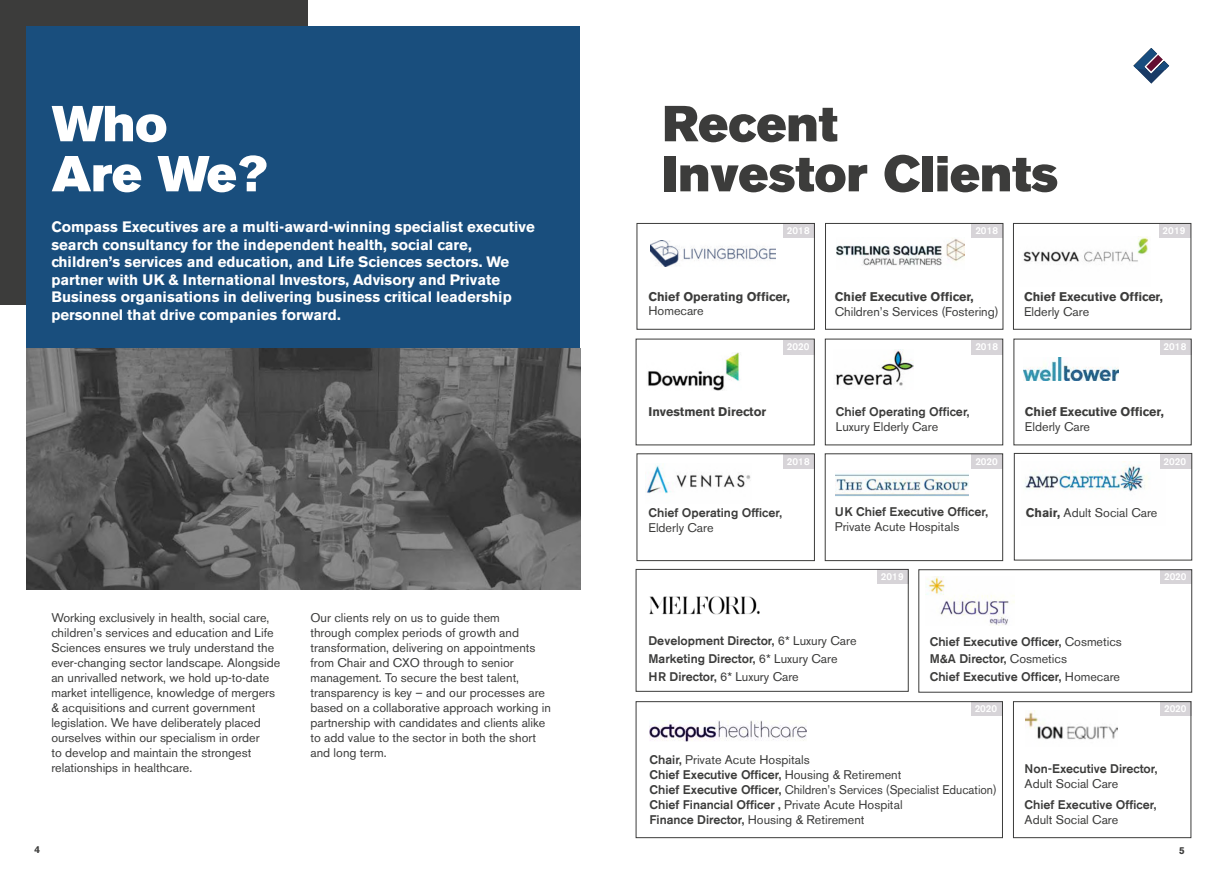
<style>
.page{position:relative;width:1219px;height:869px;background:#fff}
.page>*{position:absolute;margin:0;border:0;box-sizing:border-box;transform-origin:0 0}
.t1{font:50px/50px "Akzidenz Grotesk BE Super";color:#3c3c3b}
.t2{font:50px/50px "Akzidenz Grotesk BE Super";letter-spacing:-.01em;color:#fff}
.t3{font:700 15px/17.5px "Akzidenz Grotesk BE";color:#fff}
.t4{font:12.5px/15px "Akzidenz Grotesk BE";color:#3c3c3b}
.t5{font:500 12.5px/17.9px "Akzidenz Grotesk BE";color:#3c3c3b}
.t6{font:700 12.5px "Akzidenz Grotesk BE";color:#3c3c3b}
.t7{font:500 10px "Akzidenz Grotesk BE";color:#fff}
.t8{font:700 10px "Akzidenz Grotesk BE";color:#3c3c3b}
.s1{font-weight:700}
.s2{font-weight:400}
.s3{font-weight:500}
</style>
<div class="page">
<div style="left:971px;top:701px;width:31px;height:15px;background:#d7d4d8"></div>
<div style="left:877px;top:569px;width:32px;height:15px;background:#d7d4d8"></div>
<div style="left:1160px;top:569px;width:32px;height:15px;background:#d7d4d8"></div>
<div style="left:1160px;top:701px;width:32px;height:15px;background:#d7d4d8"></div>
<img style="left:645px;top:464px;width:106px;height:29px">
<img style="left:835px;top:474px;width:134px;height:22px">
<img style="left:1025px;top:461px;width:140px;height:31px">
<div style="left:783px;top:454px;width:32px;height:14px;background:#d7d4d8"></div>
<div style="left:972px;top:454px;width:31px;height:14px;background:#d7d4d8"></div>
<div style="left:1160px;top:454px;width:31px;height:14px;background:#d7d4d8"></div>
<div style="left:783px;top:339px;width:32px;height:15px;background:#d7d4d8"></div>
<div style="left:972px;top:339px;width:31px;height:15px;background:#d7d4d8"></div>
<div style="left:1159px;top:223px;width:31px;height:15px;background:#d7d4d8"></div>
<div style="left:1160px;top:339px;width:31px;height:15px;background:#d7d4d8"></div>
<div style="left:783px;top:223px;width:32px;height:15px;background:#d7d4d8"></div>
<div style="left:0;top:0;width:308px;height:304px;background:#3c3c3b"></div>
<div style="left:27px;top:27px;width:553px;height:545px;background:#194e7d"></div>
<img style="left:27px;top:348px;width:553px;height:241px">
<div style="left:1013px;top:223px;width:178px;height:106px;border:1px solid #3c3c3b"></div>
<img style="left:837px;top:238px;width:127px;height:28px">
<div style="left:825px;top:338px;width:178px;height:107px;border:1px solid #3c3c3b"></div>
<img style="left:836px;top:349px;width:78px;height:37px">
<img style="left:1023px;top:236px;width:126px;height:26px">
<div style="left:637px;top:223px;width:178px;height:106px;border:1px solid #3c3c3b"></div>
<img style="left:651px;top:241px;width:124px;height:25px">
<img style="left:647px;top:352px;width:93px;height:38px">
<img style="left:1023px;top:357px;width:96px;height:24px">
<div style="left:1013px;top:701px;width:178px;height:136px;border:1px solid #3c3c3b"></div>
<div style="left:636px;top:701px;width:367px;height:136px;border:1px solid #3c3c3b"></div>
<img style="left:1025px;top:710px;width:92px;height:30px">
<img style="left:649px;top:720px;width:158px;height:20px">
<div style="left:637px;top:453px;width:178px;height:107px;border:1px solid #3c3c3b"></div>
<div style="left:825px;top:453px;width:178px;height:107px;border:1px solid #3c3c3b"></div>
<div style="left:1014px;top:453px;width:178px;height:107px;border:1px solid #3c3c3b"></div>
<div style="left:918px;top:569px;width:274px;height:123px;border:1px solid #3c3c3b"></div>
<img style="left:926px;top:576px;width:88px;height:49px">
<div style="left:636px;top:569px;width:273px;height:122px;border:1px solid #3c3c3b"></div>
<img style="left:649px;top:596px;width:111px;height:19px">
<img style="left:1137px;top:70px;width:28px;height:14px">
<img style="left:1133px;top:48px;width:36px;height:22px">
<img style="left:1146px;top:55px;width:17px;height:16px">
<div style="left:972px;top:223px;width:31px;height:15px;background:#d7d4d8"></div>
<div style="left:825px;top:223px;width:178px;height:106px;border:1px solid #3c3c3b"></div>
<h1 class="t2" style="left:52px;top:104px;width:217px">Who<br>Are We?</h1>
<h1 class="t1" style="left:663px;top:104px;width:397px">Recent<br>Investor Clients</h1>
<p class="t3" style="left:51px;top:220px;width:485px">Compass Executives are a multi-award-winning specialist executive search consultancy for the independent health, social care, children’s services and education, and Life Sciences sectors. We partner with UK &amp; International Investors, Advisory and Private Business organisations in delivering business critical leadership personnel that drive companies forward.</p>
<p class="t4" style="left:51px;top:611px;width:230px">Working exclusively in health, social care, children’s services and education and Life Sciences ensures we truly understand the ever-changing sector landscape. Alongside an unrivalled network, we hold up-to-date market intelligence, knowledge of mergers &amp; acquisitions and current government legislation. We have deliberately placed ourselves within our specialism in order<br>to develop and maintain the strongest relationships in healthcare.</p>
<p class="t4" style="left:310px;top:611px;width:242px">Our clients rely on us to guide them<br>through complex periods of growth and transformation, delivering on appointments from Chair and CXO through to senior management. To secure the best talent, transparency is key – and our processes are based on a collaborative approach working in partnership with candidates and clients alike to add value to the sector in both the short and long term.</p>
<p class="t7" style="left:787px;top:227px;width:24px">2018</p>
<p class="t7" style="left:975px;top:227px;width:24px">2018</p>
<p class="t7" style="left:1163px;top:227px;width:24px">2019</p>
<p class="t6" style="left:648px;top:291px;width:143px">Chief Operating Officer,</p>
<p class="t4" style="left:648px;top:304px;width:57px">Homecare</p>
<p class="t6" style="left:835px;top:291px;width:140px">Chief Executive Officer,</p>
<p class="t4" style="left:835px;top:305px;width:165px">Children’s Services (Fostering)</p>
<p class="t6" style="left:1024px;top:291px;width:140px">Chief Executive Officer,</p>
<p class="t4" style="left:1024px;top:305px;width:67px">Elderly Care</p>
<p class="t7" style="left:787px;top:343px;width:24px">2020</p>
<p class="t7" style="left:975px;top:343px;width:24px">2018</p>
<p class="t7" style="left:1163px;top:343px;width:24px">2018</p>
<p class="t5" style="left:836px;top:403px;width:135px">Chief Operating Officer,</p>
<p class="t4" style="left:836px;top:420px;width:104px">Luxury Elderly Care</p>
<p class="t6" style="left:648px;top:406px;width:119px">Investment Director</p>
<p class="t6" style="left:1025px;top:407px;width:140px">Chief Executive Officer,</p>
<p class="t4" style="left:1025px;top:420px;width:67px">Elderly Care</p>
<p class="t7" style="left:787px;top:457px;width:24px">2018</p>
<p class="t7" style="left:975px;top:457px;width:24px">2020</p>
<p class="t7" style="left:1163px;top:457px;width:24px">2020</p>
<p class="t5" style="left:835px;top:503px;width:155px">UK Chief Executive Officer,</p>
<p class="t4" style="left:835px;top:520px;width:126px">Private Acute Hospitals</p>
<p class="t5" style="left:648px;top:504px;width:135px">Chief Operating Officer,</p>
<p class="t4" style="left:1026px;top:505px;width:133px"><span class="s1">Chair,</span> Adult Social Care</p>
<p class="t4" style="left:648px;top:521px;width:67px">Elderly Care</p>
<p class="t5" style="left:648px;top:632px;width:210px">Development Director, <span class="s2">6* Luxury Care<br></span>Marketing Director, <span class="s2">6* Luxury Care<br></span>HR Director, <span class="s2">6* Luxury Care</span></p>
<p class="t7" style="left:881px;top:572px;width:24px">2019</p>
<p class="t7" style="left:1164px;top:572px;width:24px">2020</p>
<p class="t5" style="left:930px;top:633px;width:194px">Chief Executive Officer, <span class="s2">Cosmetics<br></span>M&amp;A Director, <span class="s2">Cosmetics<br></span>Chief Executive Officer, <span class="s2">Homecare</span></p>
<p class="t7" style="left:975px;top:704px;width:24px">2020</p>
<p class="t7" style="left:1164px;top:704px;width:24px">2020</p>
<p class="t4" style="left:650px;top:752px;width:349px"><span class="s3">Chair,</span> Private Acute Hospitals<br><span class="s3">Chief Executive Officer,</span> Housing &amp; Retirement<br><span class="s3">Chief Executive Officer,</span> Children’s Services (Specialist Education)<br><span class="s3">Chief Financial Officer ,</span> Private Acute Hospital<br><span class="s3">Finance Director,</span> Housing &amp; Retirement</p>
<p class="t5" style="left:1025px;top:760px;width:134px">Non-Executive Director,</p>
<p class="t4" style="left:1025px;top:776px;width:95px">Adult Social Care</p>
<p class="t5" style="left:1025px;top:796px;width:133px">Chief Executive Officer,</p>
<p class="t4" style="left:1025px;top:812px;width:95px">Adult Social Care</p>
<p class="t8" style="left:34px;top:845px;width:7px">4</p>
<p class="t8" style="left:1179px;top:846px;width:7px">5</p>
</div>
